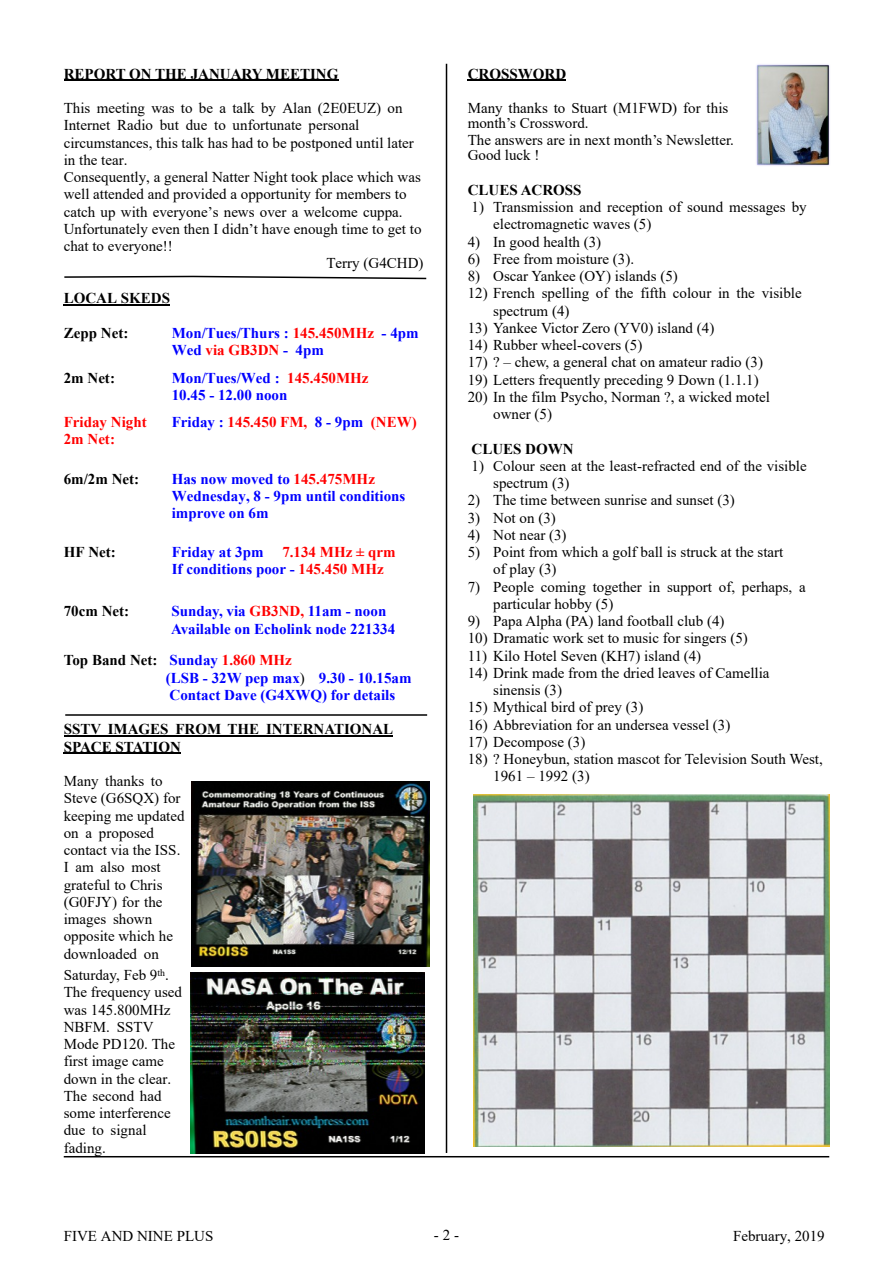
<style>
.page{position:relative;width:893px;height:1263px;background:#fff}
.page>*{position:absolute;margin:0;border:0;box-sizing:border-box;transform-origin:0 0}
.t1{font:15px/17.2px "Times New Roman";color:#000}
.t2{font:700 15px/17.2px "Times New Roman";color:#00f}
.t3{font:700 15px/17.2px "Times New Roman";color:#000}
.t4{font:700 15px/17.2px "Times New Roman";color:#f00}
.s1{color:#f00}
.s2{color:#00f}
.s3{color:#000}
.s4{font-weight:400;color:#000}
</style>
<div class="page">
<hr style="left:64px;top:80px;width:274px;height:1px;background:#000">
<hr style="left:64px;top:304px;width:106px;height:1px;background:#000">
<hr style="left:64px;top:735px;width:328px;height:2px;background:#000">
<hr style="left:64px;top:752px;width:117px;height:2px;background:#000">
<hr style="left:468px;top:80px;width:98px;height:1px;background:#000">
<hr style="left:446px;top:64px;width:1px;height:1089px;background:#000">
<hr style="left:64px;top:1156px;width:765px;height:1px;background:#000">
<svg style="left:64px;top:276px;width:363px;height:4px"></svg>
<hr style="left:65px;top:714px;width:362px;height:2px;background:#000">
<img style="left:756px;top:64px;width:74px;height:102px">
<img style="left:192px;top:782px;width:238px;height:184px">
<img style="left:191px;top:973px;width:233px;height:181px">
<img style="left:474px;top:794px;width:356px;height:352px">
<p class="t3" style="left:64px;top:67px;width:276px">REPORT ON THE JANUARY MEETING</p>
<p class="t1" style="left:64px;top:101px;width:340px">This meeting was to be a talk by Alan (2E0EUZ) on</p>
<p class="t1" style="left:64px;top:118px;width:297px">Internet Radio but due to unfortunate personal</p>
<p class="t1" style="left:64px;top:136px;width:352px">circumstances, this talk has had to be postponed until later</p>
<p class="t1" style="left:64px;top:153px;width:65px">in the tear.</p>
<p class="t1" style="left:64px;top:170px;width:359px">Consequently, a general Natter Night took place which was</p>
<p class="t1" style="left:64px;top:187px;width:344px">well attended and provided a opportunity for members to</p>
<p class="t1" style="left:64px;top:204px;width:340px">catch up with everyone’s news over a welcome cuppa.</p>
<p class="t1" style="left:64px;top:222px;width:359px">Unfortunately even then I didn’t have enough time to get to</p>
<p class="t1" style="left:64px;top:239px;width:111px">chat to everyone!!</p>
<p class="t1" style="left:326px;top:256px;width:99px">Terry (G4CHD)</p>
<p class="t3" style="left:64px;top:291px;width:108px">LOCAL SKEDS</p>
<p class="t3" style="left:64px;top:326px;width:66px">Zepp Net:</p>
<p class="t2" style="left:172px;top:326px;width:248px">Mon/Tues/Thurs : <span class="s1">145.450MHz</span> - 4pm<br>Wed <span class="s1">via GB3DN</span> - 4pm</p>
<p class="t3" style="left:64px;top:371px;width:53px">2m Net:</p>
<p class="t2" style="left:172px;top:371px;width:198px">Mon/Tues/Wed : <span class="s1">145.450MHz<br></span>10.45 - 12.00 noon</p>
<p class="t4" style="left:64px;top:415px;width:84px">Friday Night</p>
<p class="t4" style="left:172px;top:415px;width:246px"><span class="s2">Friday :</span> 145.450 FM, <span class="s2">8 - 9pm</span> (NEW)</p>
<p class="t4" style="left:64px;top:432px;width:53px">2m Net:</p>
<p class="t3" style="left:64px;top:471px;width:77px">6m/2m Net:</p>
<p class="t2" style="left:172px;top:471px;width:235px">Has now moved to <span class="s1">145.475MHz<br></span>Wednesday, 8 - 9pm until conditions improve on 6m</p>
<p class="t3" style="left:64px;top:545px;width:54px">HF Net:</p>
<p class="t2" style="left:172px;top:545px;width:93px">Friday at 3pm</p>
<p class="t4" style="left:172px;top:545px;width:225px;text-indent:111px">7.134 MHz ± qrm<br><span class="s2">If conditions poor -</span> 145.450 MHz</p>
<p class="t3" style="left:64px;top:604px;width:67px">70cm Net:</p>
<p class="t2" style="left:171px;top:604px;width:226px">Sunday, via <span class="s1">GB3ND,</span> 11am - noon<br>Available on Echolink node 221334</p>
<p class="t2" style="left:166px;top:653px;width:247px;text-indent:-102px"><span class="s3">Top Band Net:</span> Sunday <span class="s1">1.860 MHz<br></span>(LSB - 32W pep max<span class="s4">)</span> 9.30 - 10.15am<br>Contact Dave (G4XWQ) for details</p>
<p class="t3" style="left:64px;top:722px;width:331px">SSTV IMAGES FROM THE INTERNATIONAL<br>SPACE STATION</p>
<p class="t1" style="left:64px;top:774px;width:122px">Many thanks to<br>Steve (G6SQX) for keeping me updated on a proposed contact via the ISS.<br>I am also most grateful to Chris (G0FJY) for the images shown opposite which he downloaded on</p>
<p class="t1" style="left:64px;top:968px;width:120px">Saturday, Feb 9<sup>th</sup>.<br>The frequency used was 145.800MHz<br>NBFM. SSTV<br>Mode PD120. The first image came down in the clear.<br>The second had some interference due to signal fading.</p>
<p class="t3" style="left:468px;top:67px;width:100px">CROSSWORD</p>
<p class="t1" style="left:468px;top:102px;width:262px;line-height:15px">Many thanks to Stuart (M1FWD) for this month’s Crossword.</p>
<p class="t1" style="left:468px;top:134px;width:268px;line-height:15px">The answers are in next month’s Newsletter.<br>Good luck !</p>
<p class="t3" style="left:468px;top:183px;width:115px">CLUES ACROSS</p>
<p class="t1" style="left:493px;top:200px;width:315px;text-indent:-22px">1) Transmission and reception of sound messages by electromagnetic waves (5)</p>
<p class="t1" style="left:468px;top:234px;width:135px">4) In good health (3)</p>
<p class="t1" style="left:468px;top:252px;width:168px">6) Free from moisture (3).</p>
<p class="t1" style="left:468px;top:269px;width:212px">8) Oscar Yankee (OY) islands (5)</p>
<p class="t1" style="left:493px;top:286px;width:310px;text-indent:-26px">12) French spelling of the fifth colour in the visible spectrum (4)</p>
<p class="t1" style="left:468px;top:321px;width:248px">13) Yankee Victor Zero (YV0) island (4)</p>
<p class="t1" style="left:468px;top:338px;width:176px">14) Rubber wheel-covers (5)</p>
<p class="t1" style="left:468px;top:355px;width:297px">17) ? – chew, a general chat on amateur radio (3)</p>
<p class="t1" style="left:468px;top:372px;width:293px">19) Letters frequently preceding 9 Down (1.1.1)</p>
<p class="t1" style="left:493px;top:390px;width:278px;text-indent:-26px">20) In the film Psycho, Norman ?, a wicked motel owner (5)</p>
<p class="t3" style="left:471px;top:441px;width:104px">CLUES DOWN</p>
<p class="t1" style="left:493px;top:459px;width:315px;text-indent:-22px">1) Colour seen at the least-refracted end of the visible spectrum (3)</p>
<p class="t1" style="left:468px;top:493px;width:269px">2) The time between sunrise and sunset (3)</p>
<p class="t1" style="left:468px;top:510px;width:90px">3) Not on (3)</p>
<p class="t1" style="left:468px;top:528px;width:100px">4) Not near (3)</p>
<p class="t1" style="left:493px;top:545px;width:292px;text-indent:-26px">5) Point from which a golf ball is struck at the start of play (3)</p>
<p class="t1" style="left:493px;top:579px;width:314px;text-indent:-26px">7) People coming together in support of, perhaps, a particular hobby (5)</p>
<p class="t1" style="left:468px;top:614px;width:258px">9) Papa Alpha (PA) land football club (4)</p>
<p class="t1" style="left:468px;top:631px;width:282px">10) Dramatic work set to music for singers (5)</p>
<p class="t1" style="left:468px;top:648px;width:235px">11) Kilo Hotel Seven (KH7) island (4)</p>
<p class="t1" style="left:493px;top:666px;width:278px;text-indent:-26px">14) Drink made from the dried leaves of Camellia sinensis (3)</p>
<p class="t1" style="left:468px;top:700px;width:177px">15) Mythical bird of prey (3)</p>
<p class="t1" style="left:468px;top:717px;width:264px">16) Abbreviation for an undersea vessel (3)</p>
<p class="t1" style="left:468px;top:734px;width:119px">17) Decompose (3)</p>
<p class="t1" style="left:493px;top:752px;width:331px;text-indent:-26px">18) ? Honeybun, station mascot for Television South West,<br>1961 – 1992 (3)</p>
<p class="t1" style="left:434px;top:1228px;width:27px">- 2 -</p>
<p class="t1" style="left:64px;top:1229px;width:151px">FIVE AND NINE PLUS</p>
<p class="t1" style="left:733px;top:1229px;width:93px">February, 2019</p>
</div>
